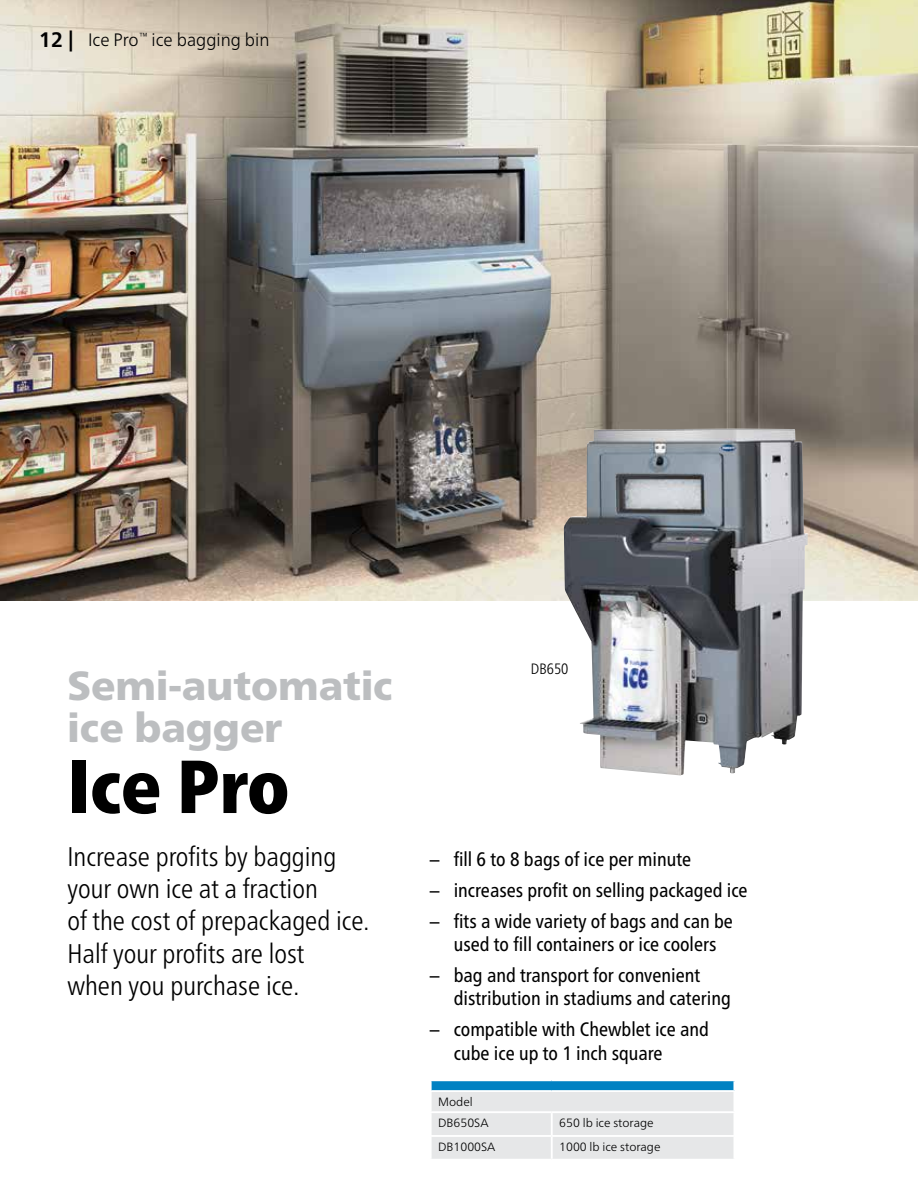
<style>
.page{position:relative;width:918px;height:1188px;background:#fff}
.page>*{position:absolute;margin:0;border:0;box-sizing:border-box;transform-origin:0 0}
.t1{font:900 condensed 75px "Frutiger Neue LT Pro";letter-spacing:-.005em;color:#000}
.t2{font:900 40.5px/42px "Frutiger Neue LT Pro";color:#bcbec0}
.t3{font:300 condensed 27px/32.4px "Frutiger Neue LT Pro";color:#000}
.t4{font:condensed 19.5px/23.4px "Frutiger Neue LT Pro";color:#000}
.t5{font:300 18px "Frutiger Neue LT Pro";color:#000;scale:.95 1}
.t6{font:300 condensed 15px "Frutiger Neue LT Pro";color:#000}
.t7{font:300 12px/21.1px "Frutiger Neue LT Pro";color:#000}
.s1{font-weight:700;font-size:21px}
</style>
<div class="page">
<svg style="left:431px;top:1081px;width:304px;height:78px;background:#cedde5"></svg>
<img style="left:0;top:0;width:918px;height:600px">
<img style="left:564px;top:429px;width:244px;height:347px">
<p class="t5" style="left:39px;top:29px;width:244px"><span class="s1">12 |</span> Ice Pro<sup>™</sup> ice bagging bin</p>
<h2 class="t2" style="left:68px;top:664px;width:327px">Semi-automatic ice bagger</h2>
<h1 class="t1" style="left:68px;top:742px;width:224px">Ice Pro</h1>
<h3 class="t3" style="left:68px;top:840px;width:303px">Increase profits by bagging your own ice at a fraction<br>of the cost of prepackaged ice.<br>Half your profits are lost<br>when you purchase ice.</h3>
<p class="t6" style="left:531px;top:660px;width:39px">DB650</p>
<p class="t4" style="left:430px;top:847px;width:263px">– fill 6 to 8 bags of ice per minute</p>
<p class="t4" style="left:430px;top:878px;width:319px">– increases profit on selling packaged ice</p>
<p class="t4" style="left:430px;top:909px;width:305px;text-align:center">– fits a wide variety of bags and can be used to fill containers or ice coolers</p>
<p class="t4" style="left:454px;top:963px;width:279px;text-indent:-24px">– bag and transport for convenient distribution in stadiums and catering</p>
<p class="t4" style="left:454px;top:1018px;width:257px;text-indent:-24px">– compatible with Chewblet ice and cube ice up to 1 inch square</p>
<p class="t7" style="left:438px;top:1091px;width:52px">Model<br>DB650SA</p>
<p class="t7" style="left:559px;top:1112px;width:96px">650 lb ice storage</p>
<p class="t7" style="left:438px;top:1136px;width:59px">DB1000SA</p>
<p class="t7" style="left:559px;top:1136px;width:103px">1000 lb ice storage</p>
</div>
